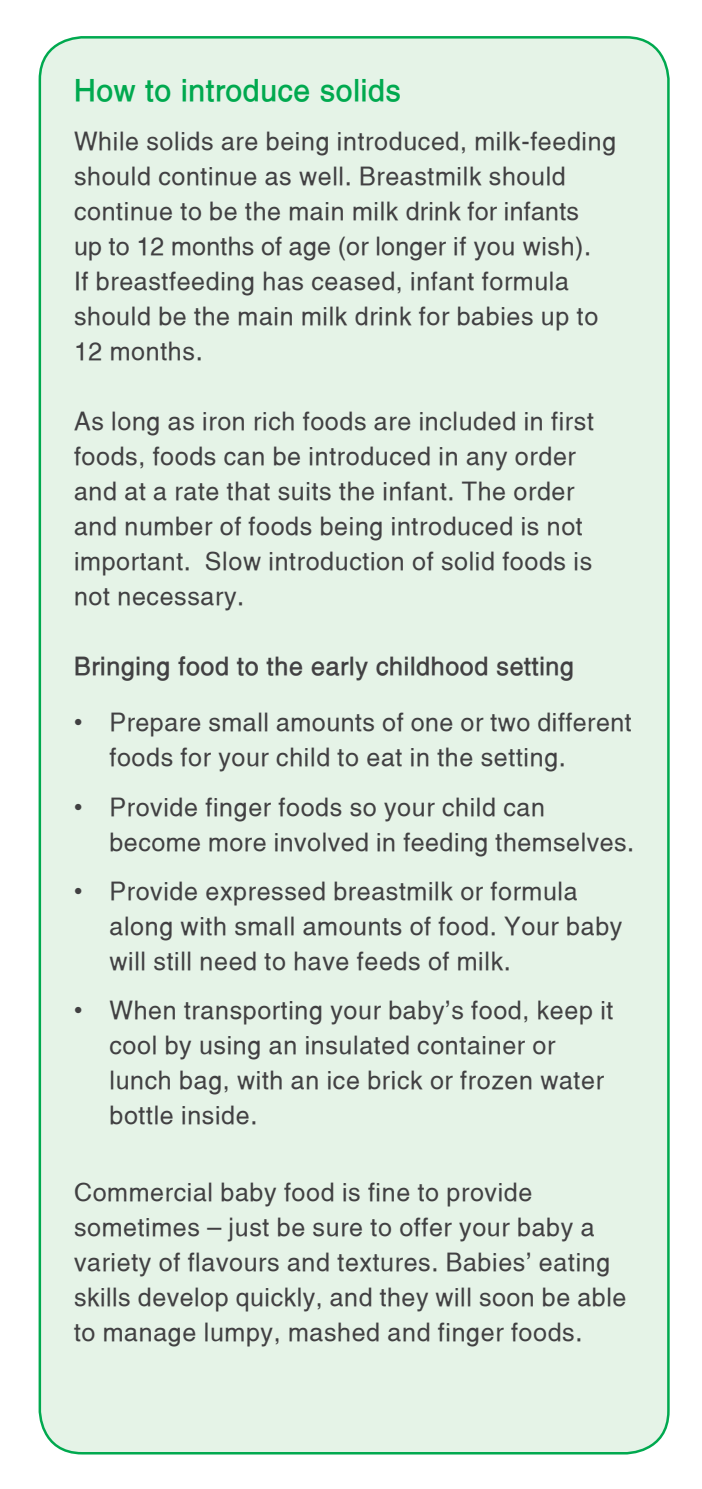
<style>
.page{position:relative;width:702px;height:1489px;background:#fff}
.page>*{position:absolute;margin:0;border:0;box-sizing:border-box;transform-origin:0 0}
.t1{font:700 30px "Alps";letter-spacing:.025em;color:#00a94f}
.t2{font:25px/35px "Alps Normal";letter-spacing:.025em;color:#414042}
.t3{font:700 25px "Alps";letter-spacing:.025em;color:#414042}
</style>
<div class="page">
<div style="left:40px;top:37px;width:628px;height:1415px;background:#e5f3e7;border-radius:43px"></div>
<p class="t1" style="left:74px;top:72px;width:328px">How to introduce solids</p>
<p class="t2" style="left:74px;top:123px;width:543px">While solids are being introduced, milk-feeding should continue as well. Breastmilk should continue to be the main milk drink for infants<br>up to 12 months of age (or longer if you wish).<br>If breastfeeding has ceased, infant formula should be the main milk drink for babies up to 12 months.</p>
<p class="t2" style="left:74px;top:403px;width:521px">As long as iron rich foods are included in first foods, foods can be introduced in any order and at a rate that suits the infant. The order and number of foods being introduced is not important. Slow introduction of solid foods is not necessary.</p>
<p class="t3" style="left:74px;top:651px;width:501px">Bringing food to the early childhood setting</p>
<p class="t2" style="left:109px;top:704px;width:524px;text-indent:-35px">• Prepare small amounts of one or two different foods for your child to eat in the setting.</p>
<p class="t2" style="left:109px;top:789px;width:526px;text-indent:-35px">• Provide finger foods so your child can become more involved in feeding themselves.</p>
<p class="t2" style="left:109px;top:873px;width:514px;text-indent:-35px">• Provide expressed breastmilk or formula along with small amounts of food. Your baby will still need to have feeds of milk.</p>
<p class="t2" style="left:109px;top:992px;width:505px;text-indent:-35px">• When transporting your baby’s food, keep it cool by using an insulated container or lunch bag, with an ice brick or frozen water bottle inside.</p>
<p class="t2" style="left:74px;top:1174px;width:553px">Commercial baby food is fine to provide sometimes – just be sure to offer your baby a variety of flavours and textures. Babies’ eating skills develop quickly, and they will soon be able to manage lumpy, mashed and finger foods.</p>
</div>
